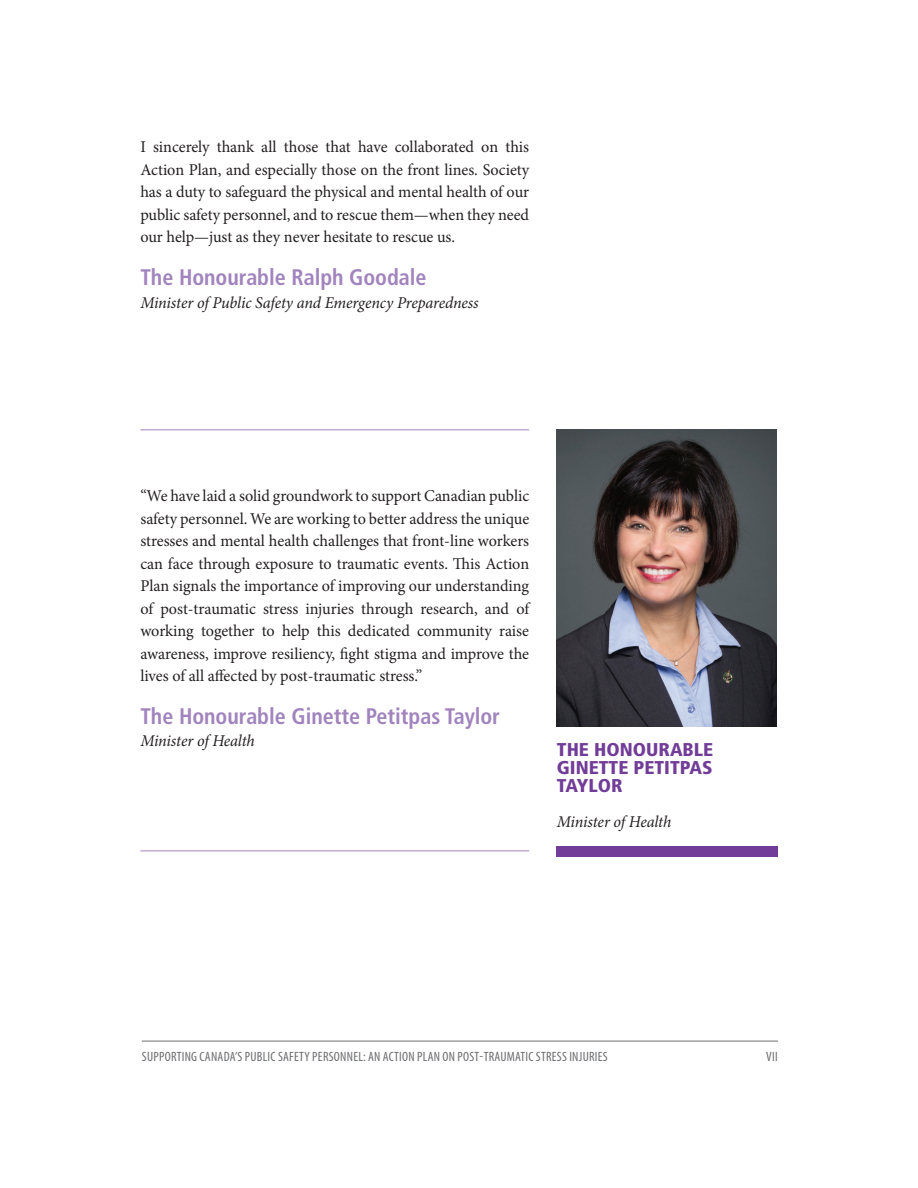
<style>
.page{position:relative;width:918px;height:1188px;background:#fff}
.page>*{position:absolute;margin:0;border:0;box-sizing:border-box;transform-origin:0 0}
.t1{font:700 condensed 22.5px "Frutiger LT Pro";color:#a184bd}
.t2{font:900 condensed 18.6px/18px "Frutiger LT Pro";color:#713d98;text-align:justify;scale:1.05 1}
.t3{font:16.5px/22.5px "Minion Pro";letter-spacing:-.005em;color:#231f20;text-align:justify}
.t4{font:italic 16.5px "Minion Pro";letter-spacing:-.01em;color:#231f20}
.t5{font:condensed 13.5px "Myriad Pro";letter-spacing:.02em;color:#6c6d70}
</style>
<div class="page">
<hr style="left:142px;top:1041px;width:636px;height:1px;background:#6c6d70">
<div style="left:556px;top:846px;width:222px;height:10px;background:#713d98"></div>
<img style="left:557px;top:430px;width:220px;height:296px">
<hr style="left:140px;top:429px;width:389px;height:1px;background:#a184bd">
<hr style="left:140px;top:850px;width:389px;height:1px;background:#a184bd">
<p class="t3" style="left:140px;top:136px;width:390px">I sincerely thank all those that have collaborated on this Action Plan, and especially those on the front lines. Society has a duty to safeguard the physical and mental health of our public safety personnel, and to rescue them—when they need our help—just as they never hesitate to rescue us.</p>
<h1 class="t1" style="left:140px;top:264px;width:288px">The Honourable Ralph Goodale</h1>
<p class="t4" style="left:140px;top:291px;width:340px">Minister of Public Safety and Emergency Preparedness</p>
<p class="t3" style="left:140px;top:485px;width:390px">“We have laid a solid groundwork to support Canadian public safety personnel. We are working to better address the unique stresses and mental health challenges that front-line workers can face through exposure to traumatic events. This Action Plan signals the importance of improving our understanding of post-traumatic stress injuries through research, and of working together to help this dedicated community raise awareness, improve resiliency, fight stigma and improve the lives of all affected by post-traumatic stress.”</p>
<h1 class="t1" style="left:140px;top:703px;width:361px">The Honourable Ginette Petitpas Taylor</h1>
<p class="t4" style="left:140px;top:730px;width:116px">Minister of Health</p>
<p class="t2" style="left:557px;top:740px;width:150px">THE HONOURABLE GINETTE PETITPAS TAYLOR</p>
<p class="t4" style="left:557px;top:810px;width:116px">Minister of Health</p>
<p class="t5" style="left:142px;top:1048px;width:467px">SUPPORTING CANADA’S PUBLIC SAFETY PERSONNEL: AN ACTION PLAN ON POST-TRAUMATIC STRESS INJURIES</p>
<p class="t5" style="left:766px;top:1048px;width:13px">vii</p>
</div>
